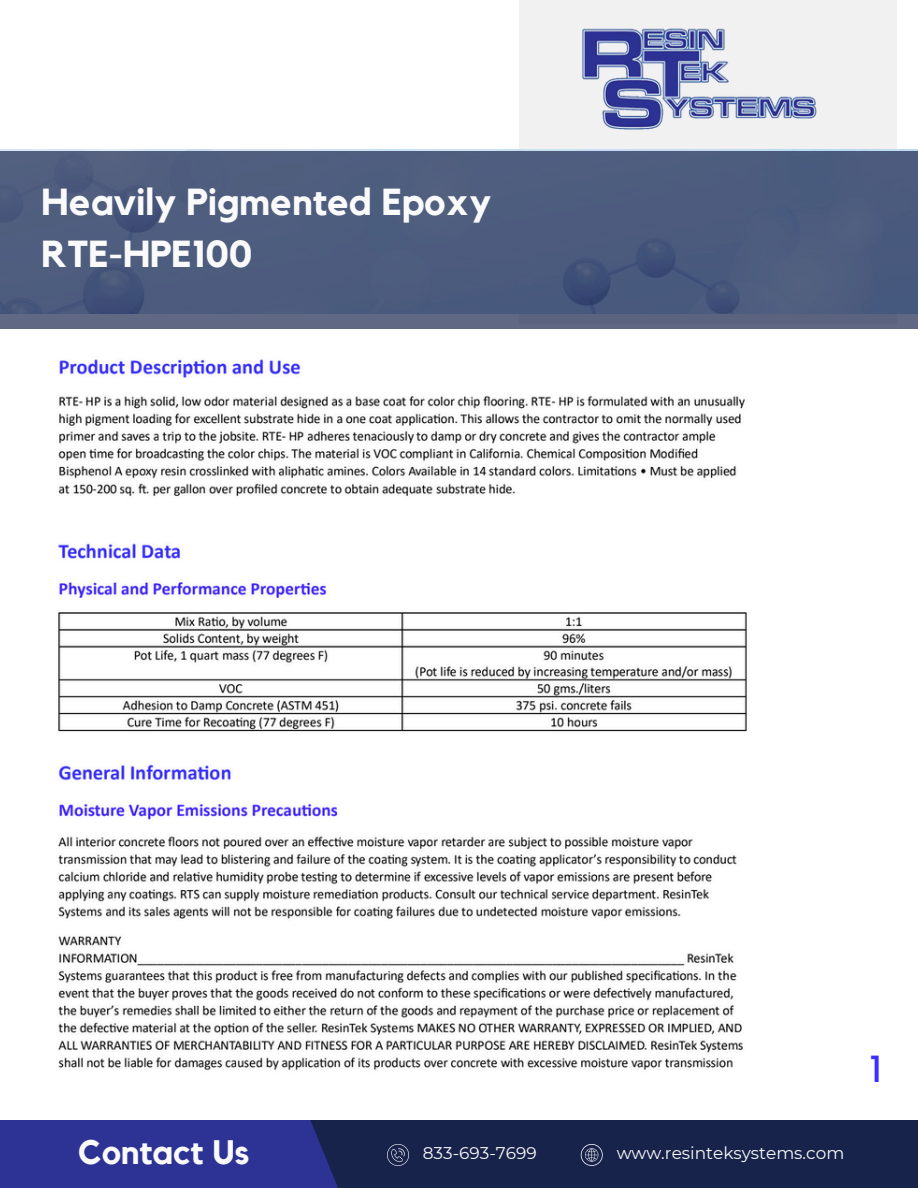
<style>
.page{position:relative;width:918px;height:1188px;background:#fff}
.page>*{position:absolute;margin:0;border:0;box-sizing:border-box;transform-origin:0 0}
.t1{font:700 37.5px/51.8px "Kollektif";color:#fafafa}
.t2{font:37.5px "Kollektif";color:#3b2efe}
.t3{font:700 33.9px "Kollektif";color:#fafafa}
.t4{font:16.95px "Montserrat";color:#fafafa}
</style>
<div class="page">
<div style="left:519px;top:0;width:377px;height:324px;background:#f1f1f1"></div>
<div style="left:234px;top:1120px;width:684px;height:68px;background:#18234b"></div>
<div style="left:0;top:1120px;width:338px;height:68px;background:#2d3395"></div>
<svg style="left:581px;top:1144px;width:22px;height:22px"></svg>
<svg style="left:387px;top:1144px;width:22px;height:22px"></svg>
<svg style="left:0;top:151px;width:918px;height:178px;background:#4d5c7e"></svg>
<img style="left:582px;top:28px;width:235px;height:102px">
<img style="left:58px;top:359px;width:689px;height:712px">
<p class="t1" style="left:42px;top:178px;width:451px">Heavily Pigmented Epoxy<br>RTE-HPE100</p>
<h1 class="t3" style="left:78px;top:1137px;width:173px">Contact Us</h1>
<p class="t4" style="left:423px;top:1142px;width:115px">833-693-7699</p>
<p class="t4" style="left:617px;top:1142px;width:229px">www.resinteksystems.com</p>
<p class="t2" style="left:870px;top:1051px;width:13px">1</p>
</div>
